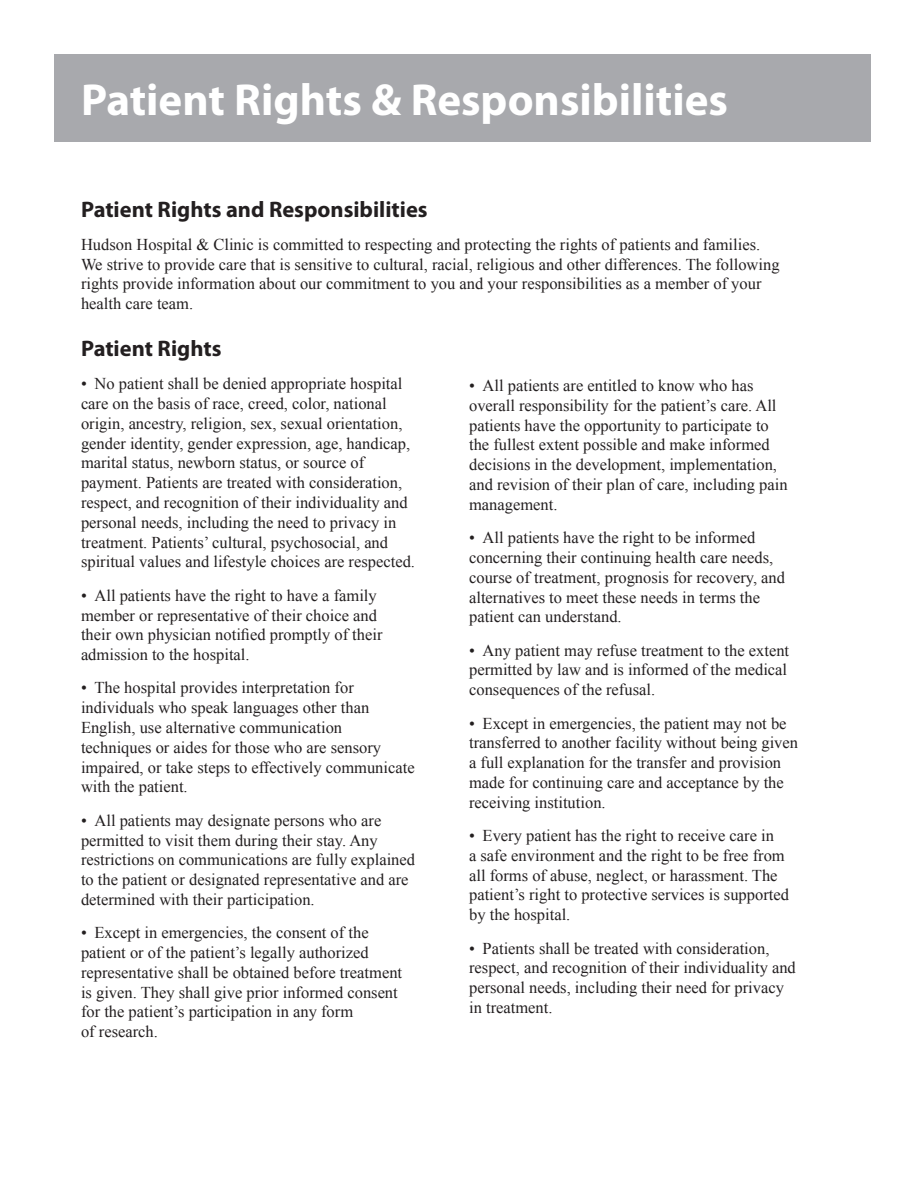
<style>
.page{position:relative;width:918px;height:1188px;background:#fff}
.page>*{position:absolute;margin:0;border:0;box-sizing:border-box;transform-origin:0 0}
.t1{font:700 45px "Myriad Pro";color:#fff}
.t2{font:700 22.5px "Myriad Pro";color:#231f20}
.Bullets{font:16.5px/19.8px "Times New Roman";color:#231f20}
</style>
<div class="page">
<div style="left:54px;top:54px;width:817px;height:88px;background:#a8a9ad"></div>
<p class="t1" style="left:81px;top:70px;width:648px">Patient Rights &amp; Responsibilities</p>
<p class="t2" style="left:81px;top:194px;width:348px">Patient Rights and Responsibilities</p>
<p class="Bullets" style="left:81px;top:234px;width:700px">Hudson Hospital &amp; Clinic is committed to respecting and protecting the rights of patients and families.<br>We strive to provide care that is sensitive to cultural, racial, religious and other differences. The following rights provide information about our commitment to you and your responsibilities as a member of your health care team.</p>
<p class="t2" style="left:81px;top:334px;width:142px">Patient Rights</p>
<p class="Bullets" style="left:81px;top:374px;width:336px">• No patient shall be denied appropriate hospital care on the basis of race, creed, color, national origin, ancestry, religion, sex, sexual orientation, gender identity, gender expression, age, handicap, marital status, newborn status, or source of payment. Patients are treated with consideration, respect, and recognition of their individuality and personal needs, including the need to privacy in treatment. Patients’ cultural, psychosocial, and spiritual values and lifestyle choices are respected.</p>
<p class="Bullets" style="left:81px;top:585px;width:303px">• All patients have the right to have a family member or representative of their choice and their own physician notified promptly of their admission to the hospital.</p>
<p class="Bullets" style="left:81px;top:678px;width:335px">• The hospital provides interpretation for individuals who speak languages other than English, use alternative communication techniques or aides for those who are sensory impaired, or take steps to effectively communicate with the patient.</p>
<p class="Bullets" style="left:81px;top:810px;width:336px">• All patients may designate persons who are permitted to visit them during their stay. Any restrictions on communications are fully explained to the patient or designated representative and are determined with their participation.</p>
<p class="Bullets" style="left:81px;top:923px;width:323px">• Except in emergencies, the consent of the patient or of the patient’s legally authorized representative shall be obtained before treatment is given. They shall give prior informed consent for the patient’s participation in any form<br>of research.</p>
<p class="Bullets" style="left:469px;top:375px;width:320px">• All patients are entitled to know who has overall responsibility for the patient’s care. All patients have the opportunity to participate to the fullest extent possible and make informed decisions in the development, implementation, and revision of their plan of care, including pain management.</p>
<p class="Bullets" style="left:469px;top:527px;width:317px">• All patients have the right to be informed concerning their continuing health care needs, course of treatment, prognosis for recovery, and alternatives to meet these needs in terms the patient can understand.</p>
<p class="Bullets" style="left:469px;top:640px;width:322px">• Any patient may refuse treatment to the extent permitted by law and is informed of the medical consequences of the refusal.</p>
<p class="Bullets" style="left:469px;top:713px;width:331px">• Except in emergencies, the patient may not be transferred to another facility without being given a full explanation for the transfer and provision made for continuing care and acceptance by the receiving institution.</p>
<p class="Bullets" style="left:469px;top:825px;width:321px">• Every patient has the right to receive care in<br>a safe environment and the right to be free from all forms of abuse, neglect, or harassment. The patient’s right to protective services is supported by the hospital.</p>
<p class="Bullets" style="left:469px;top:938px;width:328px">• Patients shall be treated with consideration, respect, and recognition of their individuality and personal needs, including their need for privacy in treatment.</p>
</div>
